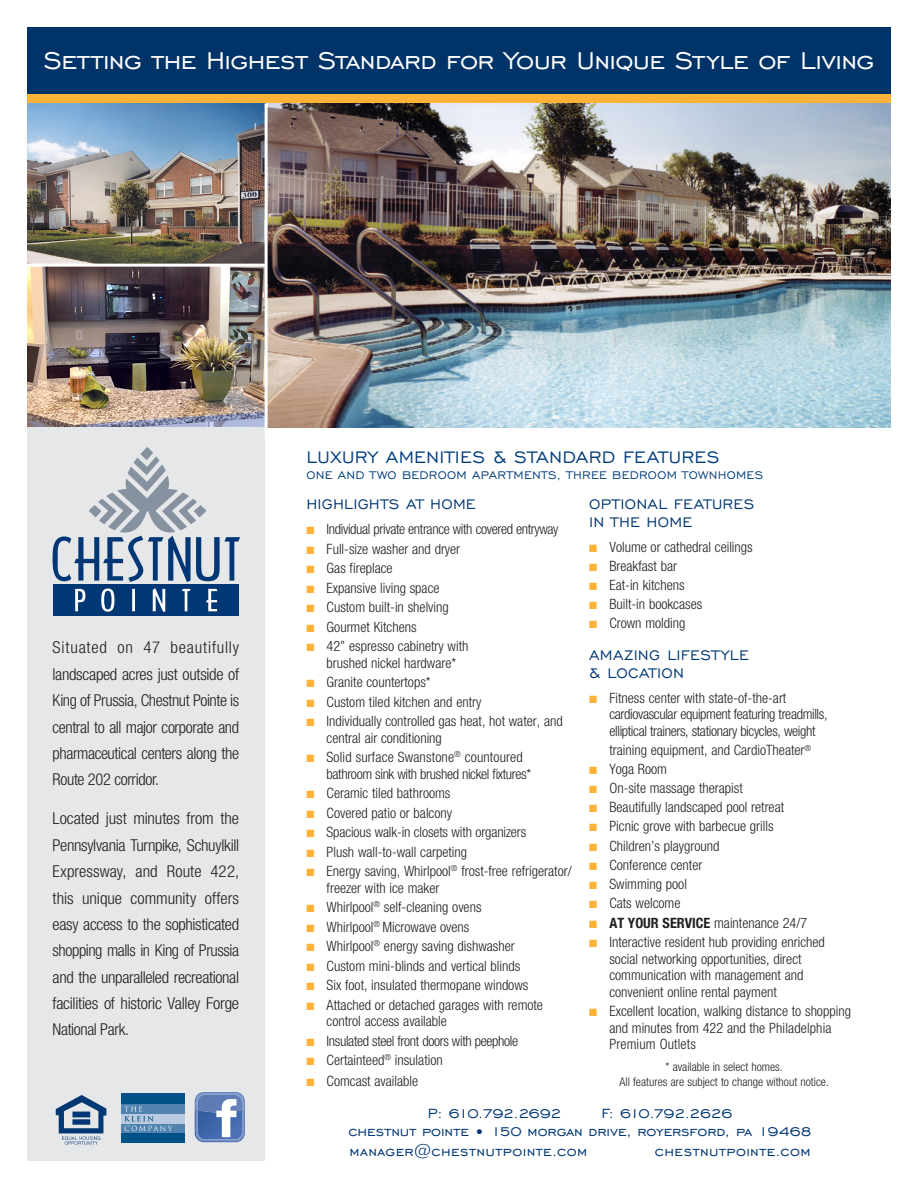
<style>
.page{position:relative;width:918px;height:1188px;background:#fff}
.page>*{position:absolute;margin:0;border:0;box-sizing:border-box;transform-origin:0 0}
.t1{font:31.2px "Engravers Gothic BT";letter-spacing:-.02em;color:#fff}
.t2{font:21.3px "Engravers Gothic BT";letter-spacing:.015em;color:#013d7d}
.t3{font:17.85px/18px "Engravers Gothic BT";letter-spacing:.015em;color:#013775}
.t4{font:17.1px "Engravers Gothic BT";letter-spacing:.005em;color:#013775}
.t5{font:17.1px "Engravers Gothic BT";letter-spacing:.03em;color:#013775}
.t6{font:17.1px "Engravers Gothic BT";letter-spacing:-.055em;color:#013775}
.t7{font:17.1px "Engravers Gothic BT";letter-spacing:-.045em;color:#013775}
.t8{font:300 condensed 16.35px/26.4px "Helvetica Neue";letter-spacing:-.02em;color:#231f20;text-align:justify}
.t9{font:300 condensed 14.25px/16.5px "Helvetica Neue";color:#231f20}
.t10{font:300 condensed 14.25px/16.5px "Helvetica Neue";letter-spacing:-.025em;color:#231f20}
.t11{font:14.25px "Engravers Gothic BT";letter-spacing:.025em;color:#013d7d}
.t12{font:300 condensed 12px "Helvetica Neue";color:#231f20}
.s1{color:#ffb238}
.s2{font-weight:700}
</style>
<div class="page">
<div style="left:27px;top:425px;width:238px;height:736px;background:#e6e7e9"></div>
<div style="left:53px;top:584px;width:186px;height:32px;background:#013775"></div>
<svg style="left:75px;top:589px;width:10px;height:22px"></svg>
<svg style="left:101px;top:589px;width:13px;height:23px"></svg>
<hr style="left:132px;top:589px;width:3px;height:22px;background:#fff">
<svg style="left:153px;top:588px;width:12px;height:24px"></svg>
<svg style="left:182px;top:589px;width:9px;height:22px"></svg>
<svg style="left:206px;top:589px;width:11px;height:22px"></svg>
<svg style="left:53px;top:447px;width:187px;height:135px"></svg>
<svg style="left:195px;top:1092px;width:50px;height:50px;background:#7892c3"></svg>
<div style="left:27px;top:27px;width:864px;height:67px;background:#003367"></div>
<div style="left:27px;top:94px;width:864px;height:9px;background:#ffb238"></div>
<div style="left:121px;top:1123px;width:64px;height:10px;background:#5083af"></div>
<div style="left:121px;top:1113px;width:64px;height:10px;background:#b9c9df"></div>
<div style="left:121px;top:1103px;width:64px;height:10px;background:#5083af"></div>
<div style="left:121px;top:1093px;width:64px;height:10px;background:#005187"></div>
<div style="left:121px;top:1133px;width:64px;height:9px;background:#005187"></div>
<svg style="left:124px;top:1106px;width:49px;height:25px"></svg>
<img style="left:55px;top:1095px;width:52px;height:50px">
<img style="left:268px;top:103px;width:623px;height:324px">
<img style="left:27px;top:103px;width:238px;height:324px">
<hr style="left:27px;top:264px;width:239px;height:3px;background:#fff">
<p class="t1" style="left:44px;top:44px;width:832px">Setting the Highest Standard for Your Unique Style of Living</p>
<p class="t8" style="left:53px;top:634px;width:188px">Situated on 47 beautifully landscaped acres just outside of King of Prussia, Chestnut Pointe is central to all major corporate and pharmaceutical centers along the Route 202 corridor.</p>
<p class="t8" style="left:53px;top:805px;width:188px">Located just minutes from the Pennsylvania Turnpike, Schuylkill Expressway, and Route 422, this unique community offers easy access to the sophisticated shopping malls in King of Prussia and the unparalleled recreational facilities of historic Valley Forge National Park.</p>
<p class="t2" style="left:306px;top:446px;width:415px">LUXURY AMENITIES &amp; STANDARD FEATURES</p>
<p class="t11" style="left:306px;top:467px;width:459px">ONE AND TWO BEDROOM APARTMENTS, THREE BEDROOM TOWNHOMES</p>
<p class="t3" style="left:306px;top:495px;width:171px">HIGHLIGHTS AT HOME</p>
<p class="t10" style="left:306px;top:521px;width:254px"><span class="s1">■</span> Individual private entrance with covered entryway</p>
<p class="t9" style="left:306px;top:540px;width:155px"><span class="s1">■</span> Full-size washer and dryer</p>
<p class="t9" style="left:306px;top:560px;width:88px"><span class="s1">■</span> Gas fireplace</p>
<p class="t9" style="left:306px;top:579px;width:135px"><span class="s1">■</span> Expansive living space</p>
<p class="t9" style="left:306px;top:599px;width:144px"><span class="s1">■</span> Custom built-in shelving</p>
<p class="t9" style="left:306px;top:618px;width:112px"><span class="s1">■</span> Gourmet Kitchens</p>
<p class="t9" style="left:306px;top:638px;width:164px;text-align:center"><span class="s1">■</span> 42” espresso cabinetry with brushed nickel hardware*</p>
<p class="t9" style="left:306px;top:674px;width:126px"><span class="s1">■</span> Granite countertops*</p>
<p class="t9" style="left:306px;top:693px;width:177px"><span class="s1">■</span> Custom tiled kitchen and entry</p>
<p class="t9" style="left:327px;top:713px;width:238px;text-indent:-20px"><span class="s1">■</span> Individually controlled gas heat, hot water, and central air conditioning</p>
<p class="t10" style="left:327px;top:749px;width:206px;text-indent:-20px"><span class="s1">■</span> Solid surface Swanstone<sup>®</sup> countoured bathroom sink with brushed nickel fixtures*</p>
<p class="t9" style="left:306px;top:785px;width:146px"><span class="s1">■</span> Ceramic tiled bathrooms</p>
<p class="t9" style="left:306px;top:804px;width:147px"><span class="s1">■</span> Covered patio or balcony</p>
<p class="t9" style="left:306px;top:824px;width:221px"><span class="s1">■</span> Spacious walk-in closets with organizers</p>
<p class="t9" style="left:306px;top:843px;width:162px"><span class="s1">■</span> Plush wall-to-wall carpeting</p>
<p class="t9" style="left:327px;top:863px;width:247px;text-indent:-20px"><span class="s1">■</span> Energy saving, Whirlpool<sup>®</sup> frost-free refrigerator/ freezer with ice maker</p>
<p class="t9" style="left:306px;top:899px;width:177px"><span class="s1">■</span> Whirlpool<sup>®</sup> self-cleaning ovens</p>
<p class="t9" style="left:306px;top:918px;width:165px"><span class="s1">■</span> Whirlpool<sup>®</sup> Microwave ovens</p>
<p class="t9" style="left:306px;top:938px;width:210px"><span class="s1">■</span> Whirlpool<sup>®</sup> energy saving dishwasher</p>
<p class="t9" style="left:306px;top:957px;width:216px"><span class="s1">■</span> Custom mini-blinds and vertical blinds</p>
<p class="t9" style="left:306px;top:977px;width:224px"><span class="s1">■</span> Six foot, insulated thermopane windows</p>
<p class="t9" style="left:327px;top:996px;width:218px;text-indent:-20px"><span class="s1">■</span> Attached or detached garages with remote control access available</p>
<p class="t10" style="left:306px;top:1032px;width:213px"><span class="s1">■</span> Insulated steel front doors with peephole</p>
<p class="t9" style="left:306px;top:1052px;width:138px"><span class="s1">■</span> Certainteed<sup>®</sup> insulation</p>
<p class="t9" style="left:306px;top:1073px;width:113px"><span class="s1">■</span> Comcast available</p>
<p class="t3" style="left:589px;top:495px;width:167px">OPTIONAL FEATURES<br>IN THE HOME</p>
<p class="t9" style="left:589px;top:539px;width:165px"><span class="s1">■</span> Volume or cathedral ceilings</p>
<p class="t9" style="left:589px;top:558px;width:89px"><span class="s1">■</span> Breakfast bar</p>
<p class="t9" style="left:589px;top:577px;width:97px"><span class="s1">■</span> Eat-in kitchens</p>
<p class="t9" style="left:589px;top:596px;width:115px"><span class="s1">■</span> Built-in bookcases</p>
<p class="t9" style="left:589px;top:615px;width:98px"><span class="s1">■</span> Crown molding</p>
<p class="t3" style="left:589px;top:646px;width:161px">AMAZING LIFESTYLE &amp; LOCATION</p>
<p class="t10" style="left:609px;top:689px;width:220px;text-indent:-20px"><span class="s1">■</span> Fitness center with state-of-the-art cardiovascular equipment featuring treadmills, elliptical trainers, stationary bicycles, weight</p>
<p class="t9" style="left:609px;top:742px;width:203px">training equipment, and CardioTheater<sup>®</sup></p>
<p class="t9" style="left:589px;top:761px;width:79px"><span class="s1">■</span> Yoga Room</p>
<p class="t9" style="left:589px;top:780px;width:155px"><span class="s1">■</span> On-site massage therapist</p>
<p class="t9" style="left:589px;top:799px;width:197px"><span class="s1">■</span> Beautifully landscaped pool retreat</p>
<p class="t9" style="left:589px;top:818px;width:186px"><span class="s1">■</span> Picnic grove with barbecue grills</p>
<p class="t9" style="left:589px;top:837px;width:132px"><span class="s1">■</span> Children’s playground</p>
<p class="t9" style="left:589px;top:856px;width:115px"><span class="s1">■</span> Conference center</p>
<p class="t9" style="left:589px;top:875px;width:99px"><span class="s1">■</span> Swimming pool</p>
<p class="t9" style="left:589px;top:895px;width:93px"><span class="s1">■</span> Cats welcome</p>
<p class="t9" style="left:589px;top:914px;width:220px"><span class="s1">■</span> <span class="s2">AT YOUR SERVICE</span> maintenance 24/7</p>
<p class="t9" style="left:609px;top:934px;width:217px;text-indent:-20px"><span class="s1">■</span> Interactive resident hub providing enriched social networking opportunities, direct communication with management and convenient online rental payment</p>
<p class="t9" style="left:609px;top:1003px;width:243px;text-indent:-20px"><span class="s1">■</span> Excellent location, walking distance to shopping and minutes from 422 and the Philadelphia<br>Premium Outlets</p>
<p class="t12" style="left:666px;top:1060px;width:119px">* available in select homes.</p>
<p class="t12" style="left:619px;top:1075px;width:211px">All features are subject to change without notice.</p>
<p class="t6" style="left:428px;top:1103px;width:135px">P: 610.792.2692</p>
<p class="t7" style="left:601px;top:1103px;width:132px">F: 610.792.2626</p>
<p class="t4" style="left:348px;top:1122px;width:465px">chestnut pointe • 150 morgan drive, royersford, pa 19468</p>
<p class="t5" style="left:350px;top:1142px;width:239px">manager@chestnutpointe.com</p>
<p class="t5" style="left:655px;top:1142px;width:157px">chestnutpointe.com</p>
</div>
